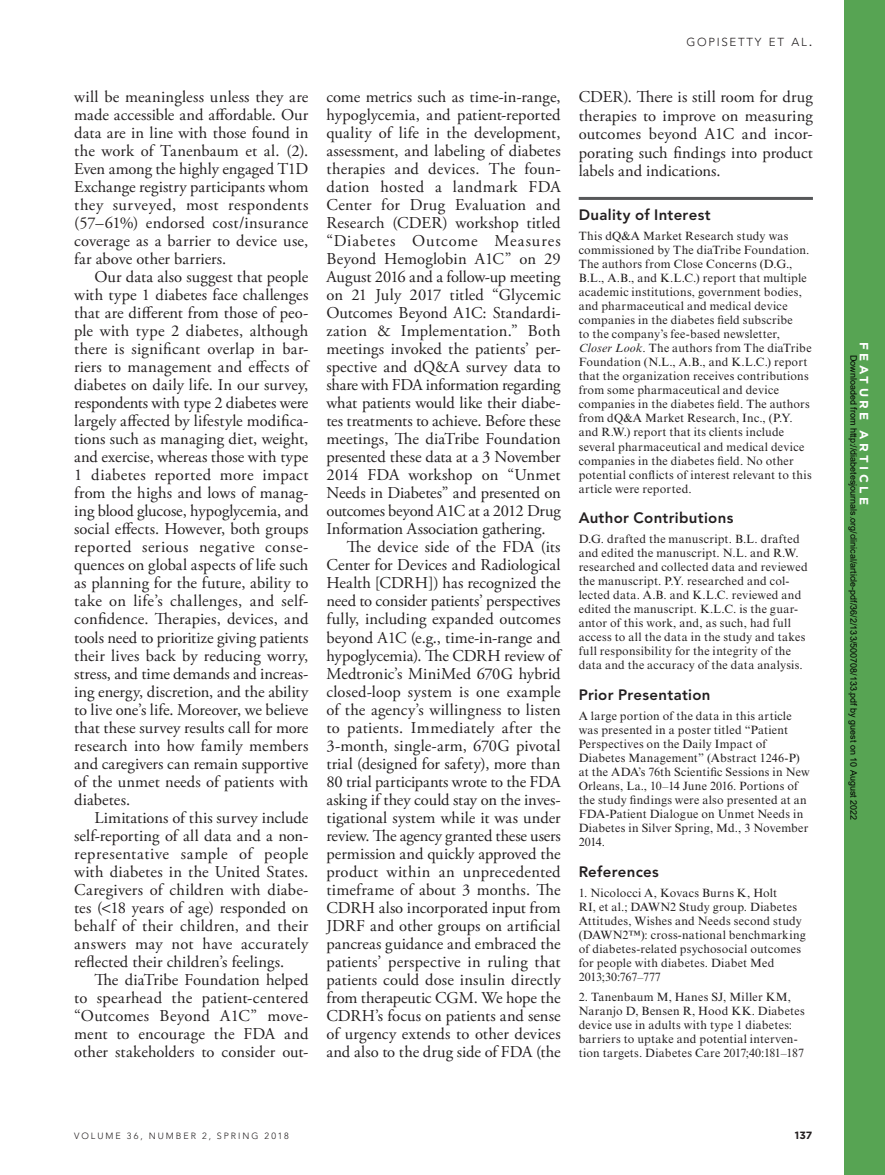
<style>
.page{position:relative;width:885px;height:1175px;background:#fff}
.page>*{position:absolute;margin:0;border:0;box-sizing:border-box;transform-origin:0 0}
.BODY_-_2nd_PARA{font:16.5px/18px "Adobe Garamond Pro";letter-spacing:.005em;color:#231f20;text-align:justify}
.REF_HEAD_-_NO_RULE{font:800 15px "Avenir LT Std";letter-spacing:.02em;color:#231f20}
.REF_HEAD{font:800 15px "Avenir LT Std";letter-spacing:.02em;color:#231f20}
.REF_BODY{font:12px/14px "Times New Roman MT Std";letter-spacing:.02em;color:#231f20}
.t1{font:700 12px "Gotham";letter-spacing:.28em;color:#fff}
.t2{font:300 11.55px "Avenir LT Std";letter-spacing:.145em;color:#231f20}
.t3{font:700 10.5px "Gotham";color:#231f20}
.t4{font:9px "Arial";color:#000}
.t5{font:300 9px "Avenir LT Std";letter-spacing:.22em;color:#231f20}
.s1{font-size:16.5px}
.s2{font-style:italic}
</style>
<div class="page">
<div style="left:844px;top:0;width:40px;height:1174px;background:#57a453"></div>
<hr style="left:578px;top:197px;width:234px;height:3px;background:#57585a">
<p class="t2" style="left:686px;top:35px;width:128px">GOPISETTY ET AL<span class="s1">.</span></p>
<p class="BODY_-_2nd_PARA" style="left:74px;top:88px;width:236px">will be meaningless unless they are made accessible and affordable. Our data are in line with those found in the work of Tanenbaum et al. (2).<br>Even among the highly engaged T1D Exchange registry participants whom they surveyed, most respondents (57–61%) endorsed cost/insurance coverage as a barrier to device use, far above other barriers.</p>
<p class="BODY_-_2nd_PARA" style="left:74px;top:268px;width:236px;text-indent:20px">Our data also suggest that people with type 1 diabetes face challenges that are different from those of peo&shy;ple with type 2 diabetes, although there is significant overlap in bar&shy;riers to management and effects of diabetes on daily life. In our survey, respondents with type 2 diabetes were largely affected by lifestyle modifica&shy;tions such as managing diet, weight, and exercise, whereas those with type 1 diabetes reported more impact from the highs and lows of manag&shy;ing blood glucose, hypoglycemia, and social effects. However, both groups reported serious negative conse&shy;quences on global aspects of life such as planning for the future, ability to take on life’s challenges, and self&shy;confidence. Therapies, devices, and tools need to prioritize giving patients their lives back by reducing worry, stress, and time demands and increas&shy;ing energy, discretion, and the ability to live one’s life. Moreover, we believe that these survey results call for more research into how family members and caregivers can remain supportive of the unmet needs of patients with diabetes.</p>
<p class="BODY_-_2nd_PARA" style="left:74px;top:809px;width:236px;text-indent:20px">Limitations of this survey include self-reporting of all data and a non&shy;representative sample of people with diabetes in the United States.<br>Caregivers of children with diabe&shy;tes ( 18 years of age) responded on behalf of their children, and their answers may not have accurately reflected their children’s feelings.</p>
<p class="BODY_-_2nd_PARA" style="left:74px;top:971px;width:236px;text-indent:20px">The diaTribe Foundation helped to spearhead the patient-centered “Outcomes Beyond A1C” move&shy;ment to encourage the FDA and other stakeholders to consider out-</p>
<p class="BODY_-_2nd_PARA" style="left:326px;top:88px;width:236px">come metrics such as time-in-range, hypoglycemia, and patient-reported quality of life in the development, assessment, and labeling of diabetes therapies and devices. The foun&shy;dation hosted a landmark FDA Center for Drug Evaluation and Research (CDER) workshop titled “Diabetes Outcome Measures Beyond Hemoglobin A1C” on 29<br>August 2016 and a follow-up meeting on 21 July 2017 titled “Glycemic Outcomes Beyond A1C: Standardi&shy;zation &amp; Implementation.” Both meetings invoked the patients’ per&shy;spective and dQ&amp;A survey data to share with FDA information regarding what patients would like their diabe&shy;tes treatments to achieve. Before these meetings, The diaTribe Foundation presented these data at a 3 November 2014 FDA workshop on “Unmet Needs in Diabetes” and presented on outcomes beyond A1C at a 2012 Drug Information Association gathering.</p>
<p class="BODY_-_2nd_PARA" style="left:326px;top:539px;width:236px;text-indent:20px">The device side of the FDA (its Center for Devices and Radiological Health [CDRH]) has recognized the need to consider patients’ perspectives fully, including expanded outcomes beyond A1C (e.g., time-in-range and hypoglycemia). The CDRH review of Medtronic’s MiniMed 670G hybrid closed-loop system is one example of the agency’s willingness to listen to patients. Immediately after the 3-month, single-arm, 670G pivotal trial (designed for safety), more than 80 trial participants wrote to the FDA asking if they could stay on the inves&shy;tigational system while it was under review. The agency granted these users permission and quickly approved the product within an unprecedented timeframe of about 3 months. The CDRH also incorporated input from JDRF and other groups on artificial pancreas guidance and embraced the patients’ perspective in ruling that patients could dose insulin directly from therapeutic CGM. We hope the CDRH’s focus on patients and sense of urgency extends to other devices and also to the drug side of FDA (the</p>
<p class="BODY_-_2nd_PARA" style="left:578px;top:88px;width:236px;line-height:18.5px">CDER). There is still room for drug therapies to improve on measuring outcomes beyond A1C and incor&shy;porating such findings into product labels and indications.</p>
<p class="REF_HEAD" style="left:578px;top:206px;width:133px">Duality of Interest</p>
<p class="REF_BODY" style="left:578px;top:229px;width:234px">This dQ&amp;A Market Research study was commissioned by The diaTribe Foundation.<br>The authors from Close Concerns (D.G., B.L., A.B., and K.L.C.) report that multiple academic institutions, government bodies, and pharmaceutical and medical device companies in the diabetes field subscribe<br>to the company’s fee-based newsletter, <span class="s2">Closer Look</span>. The authors from The diaTribe Foundation (N.L., A.B., and K.L.C.) report that the organization receives contributions from some pharmaceutical and device companies in the diabetes field. The authors from dQ&amp;A Market Research, Inc., (P.Y. and R.W.) report that its clients include several pharmaceutical and medical device companies in the diabetes field. No other potential conflicts of interest relevant to this article were reported.</p>
<p class="REF_HEAD_-_NO_RULE" style="left:578px;top:509px;width:156px">Author Contributions</p>
<p class="REF_BODY" style="left:578px;top:532px;width:230px">D.G. drafted the manuscript. B.L. drafted and edited the manuscript. N.L. and R.W. researched and collected data and reviewed the manuscript. P.Y. researched and col&shy;lected data. A.B. and K.L.C. reviewed and edited the manuscript. K.L.C. is the guar&shy;antor of this work, and, as such, had full access to all the data in the study and takes full responsibility for the integrity of the data and the accuracy of the data analysis.</p>
<p class="REF_HEAD_-_NO_RULE" style="left:578px;top:685px;width:133px">Prior Presentation</p>
<p class="REF_BODY" style="left:578px;top:709px;width:233px">A large portion of the data in this article was presented in a poster titled “Patient Perspectives on the Daily Impact of Diabetes Management” (Abstract 1246-P) at the ADA’s 76th Scientific Sessions in New Orleans, La., 10–14 June 2016. Portions of the study findings were also presented at an FDA-Patient Dialogue on Unmet Needs in Diabetes in Silver Spring, Md., 3 November 2014.</p>
<p class="REF_HEAD_-_NO_RULE" style="left:578px;top:862px;width:82px">References</p>
<p class="REF_BODY" style="left:578px;top:885px;width:228px">1. Nicolocci A, Kovacs Burns K, Holt<br>RI, et al.; DAWN2 Study group. Diabetes Attitudes, Wishes and Needs second study (DAWN2™): cross-national benchmarking of diabetes-related psychosocial outcomes for people with diabetes. Diabet Med 2013;30:767–777</p>
<p class="REF_BODY" style="left:578px;top:989px;width:227px">2. Tanenbaum M, Hanes SJ, Miller KM, Naranjo D, Bensen R, Hood KK. Diabetes device use in adults with type 1 diabetes: barriers to uptake and potential interven&shy;tion targets. Diabetes Care 2017;40:181–187</p>
<p class="t5" style="left:74px;top:1130px;width:216px">VOLUME 36, NUMBER 2, SPRING 2018</p>
<p class="t3" style="left:794px;top:1128px;width:19px">137</p>
<p class="t1" style="left:871px;top:342px;width:164px;rotate:90deg">FEATURE ARTICLE</p>
<p class="t4" style="left:856px;top:355px;width:466px;rotate:90deg">Downloaded from http://diabetesjournals.org/clinical/article-pdf/36/2/133/500708/133.pdf by guest on 10 August 2022</p>
</div>
